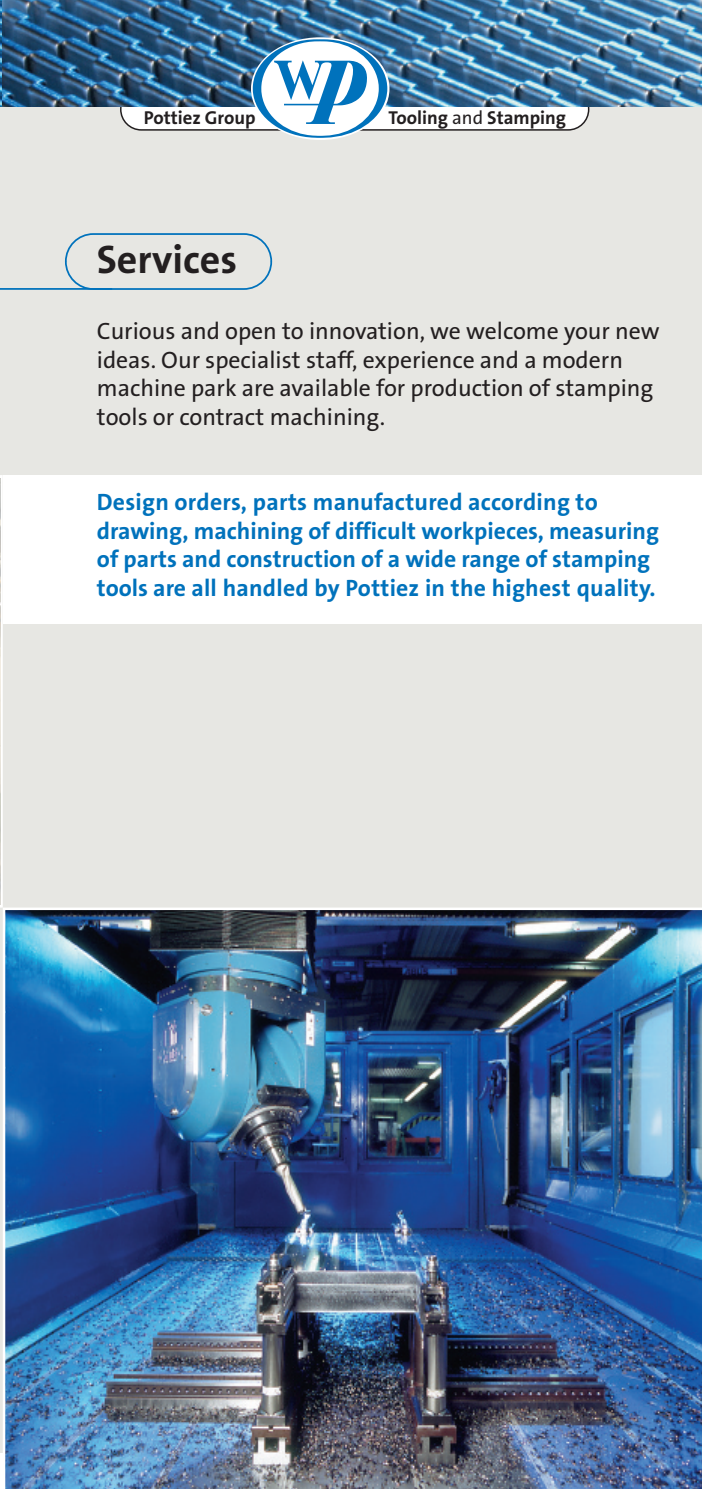
<style>
.page{position:relative;width:702px;height:1489px;background:#fff}
.page>*{position:absolute;margin:0;border:0;box-sizing:border-box;transform-origin:0 0}
.t1{font:700 40px "The Sans B7";color:#231f20}
.t2{font:700 23.75px/28.5px "The Sans B7";color:#0072bc}
.t3{font:23.75px/28.5px "The Sans B5 Plain";color:#231f20}
.t4{font:700 18.75px "The Sans B7";color:#231f20}
.s1{font-family:"The Sans B5 Plain";font-weight:400}
</style>
<div class="page">
<div style="left:0;top:95px;width:702px;height:1393px;background:#e7e7e3"></div>
<svg style="left:0;top:475px;width:3px;height:432px"></svg>
<img style="left:3px;top:907px;width:699px;height:581px">
<div style="left:3px;top:475px;width:699px;height:149px;background:#fff"></div>
<hr style="left:0;top:288px;width:112px;height:2px;background:#0072bc">
<svg style="left:65px;top:233px;width:207px;height:57px"></svg>
<img style="left:0;top:0;width:3px;height:106px">
<img style="left:3px;top:0;width:699px;height:106px">
<img style="left:120px;top:39px;width:469px;height:99px">
<p class="t4" style="left:144px;top:107px;width:113px">Pottiez Group</p>
<p class="t4" style="left:388px;top:107px;width:179px">Tooling <span class="s1">and</span> Stamping</p>
<h1 class="t1" style="left:97px;top:239px;width:142px">Services</h1>
<p class="t3" style="left:97px;top:318px;width:564px">Curious and open to innovation, we welcome your new ideas. Our specialist staff, experience and a modern machine park are available for production of stamping tools or contract machining.</p>
<p class="t2" style="left:97px;top:488px;width:563px">Design orders, parts manufactured according to drawing, machining of difficult workpieces, measuring of parts and construction of a wide range of stamping tools are all handled by Pottiez in the highest quality.</p>
</div>
